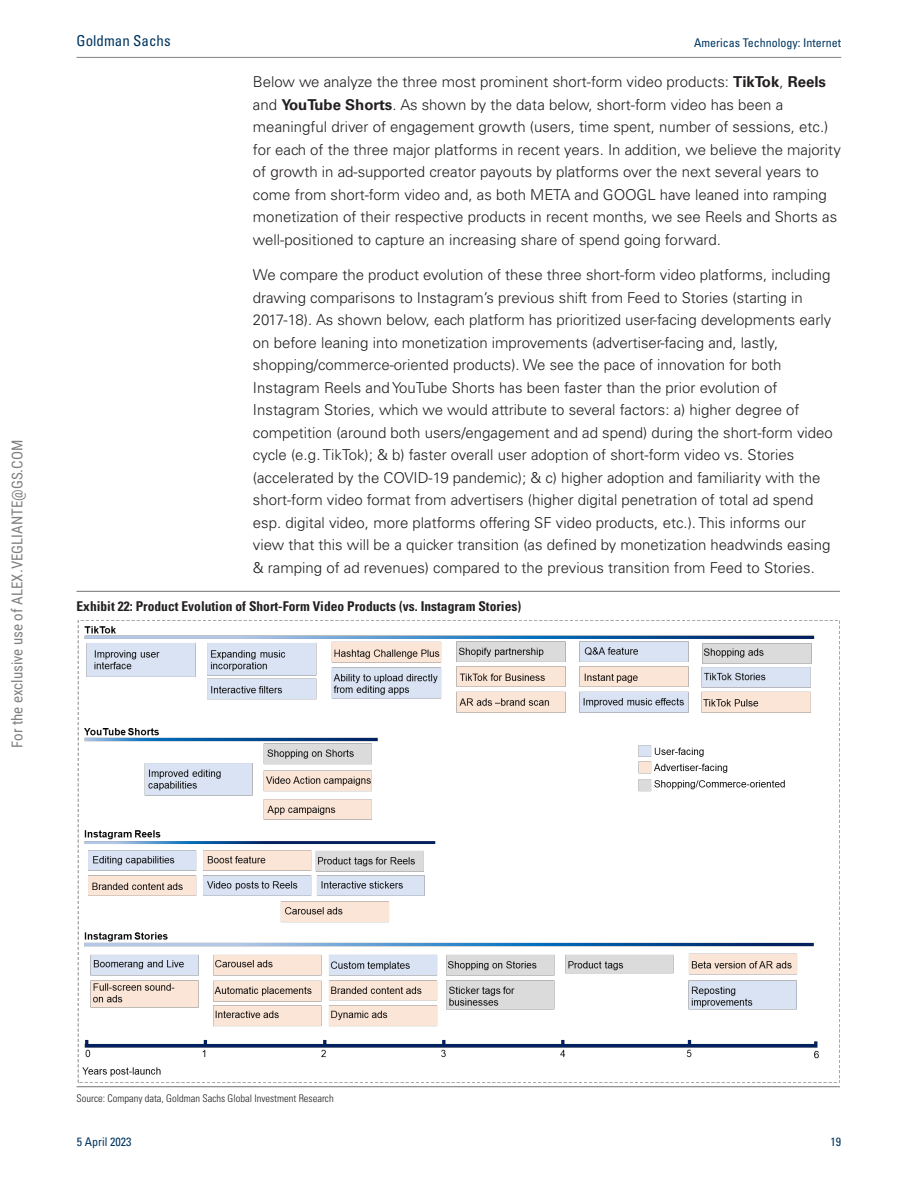
<style>
.page{position:relative;width:918px;height:1188px;background:#fff}
.page>*{position:absolute;margin:0;border:0;box-sizing:border-box;transform-origin:0 0}
.t1{font:300 15px/22.5px "Univers LT Std";color:#231f20}
.t2{font:15px "Roboto Condensed";color:#808080}
.t3{font:condensed 15px "Univers LT Std";color:#003661}
.t4{font:700 condensed 13.5px "Univers LT Std";color:#231f20}
.t5{font:condensed 12px "Univers LT Std";color:#003661}
.t6{font:300 condensed 10.5px "Univers LT Std";color:#231f20}
.s1{font-weight:700}
</style>
<div class="page">
<hr style="left:77px;top:591px;width:763px;height:1px;background:#737378">
<img style="left:77px;top:620px;width:763px;height:462px">
<hr style="left:77px;top:1086px;width:763px;height:1px;background:#737378">
<hr style="left:77px;top:57px;width:764px;height:1px;background:#808285">
<p class="t2" style="left:11px;top:748px;width:310px;rotate:-90deg">For the exclusive use of ALEX.VEGLIANTE@GS.COM</p>
<p class="t3" style="left:77px;top:35px;width:96px">Goldman Sachs</p>
<p class="t5" style="left:694px;top:39px;width:149px">Americas Technology: Internet</p>
<p class="t1" style="left:253px;top:72px;width:589px">Below we analyze the three most prominent short-form video products: <span class="s1">TikTok</span>, <span class="s1">Reels </span>and <span class="s1">YouTube Shorts</span>. As shown by the data below, short-form video has been a meaningful driver of engagement growth (users, time spent, number of sessions, etc.) for each of the three major platforms in recent years. In addition, we believe the majority of growth in ad-supported creator payouts by platforms over the next several years to come from short-form video and, as both META and GOOGL have leaned into ramping monetization of their respective products in recent months, we see Reels and Shorts as well-positioned to capture an increasing share of spend going forward.</p>
<p class="t1" style="left:253px;top:265px;width:581px">We compare the product evolution of these three short-form video platforms, including drawing comparisons to Instagram’s previous shift from Feed to Stories (starting in 2017-18). As shown below, each platform has prioritized user-facing developments early on before leaning into monetization improvements (advertiser-facing and, lastly, shopping/commerce-oriented products). We see the pace of innovation for both Instagram Reels and YouTube Shorts has been faster than the prior evolution of Instagram Stories, which we would attribute to several factors: a) higher degree of competition (around both users/engagement and ad spend) during the short-form video cycle (e.g. TikTok); &amp; b) faster overall user adoption of short-form video vs. Stories (accelerated by the COVID-19 pandemic); &amp; c) higher adoption and familiarity with the short-form video format from advertisers (higher digital penetration of total ad spend esp. digital video, more platforms offering SF video products, etc.). This informs our view that this will be a quicker transition (as defined by monetization headwinds easing &amp; ramping of ad revenues) compared to the previous transition from Feed to Stories.</p>
<p class="t4" style="left:77px;top:601px;width:446px">Exhibit 22: Product Evolution of Short-Form Video Products (vs. Instagram Stories)</p>
<p class="t6" style="left:77px;top:1094px;width:259px">Source: Company data, Goldman Sachs Global Investment Research</p>
<p class="t5" style="left:77px;top:1137px;width:56px">5 April 2023</p>
<p class="t5" style="left:831px;top:1137px;width:12px">19</p>
</div>
